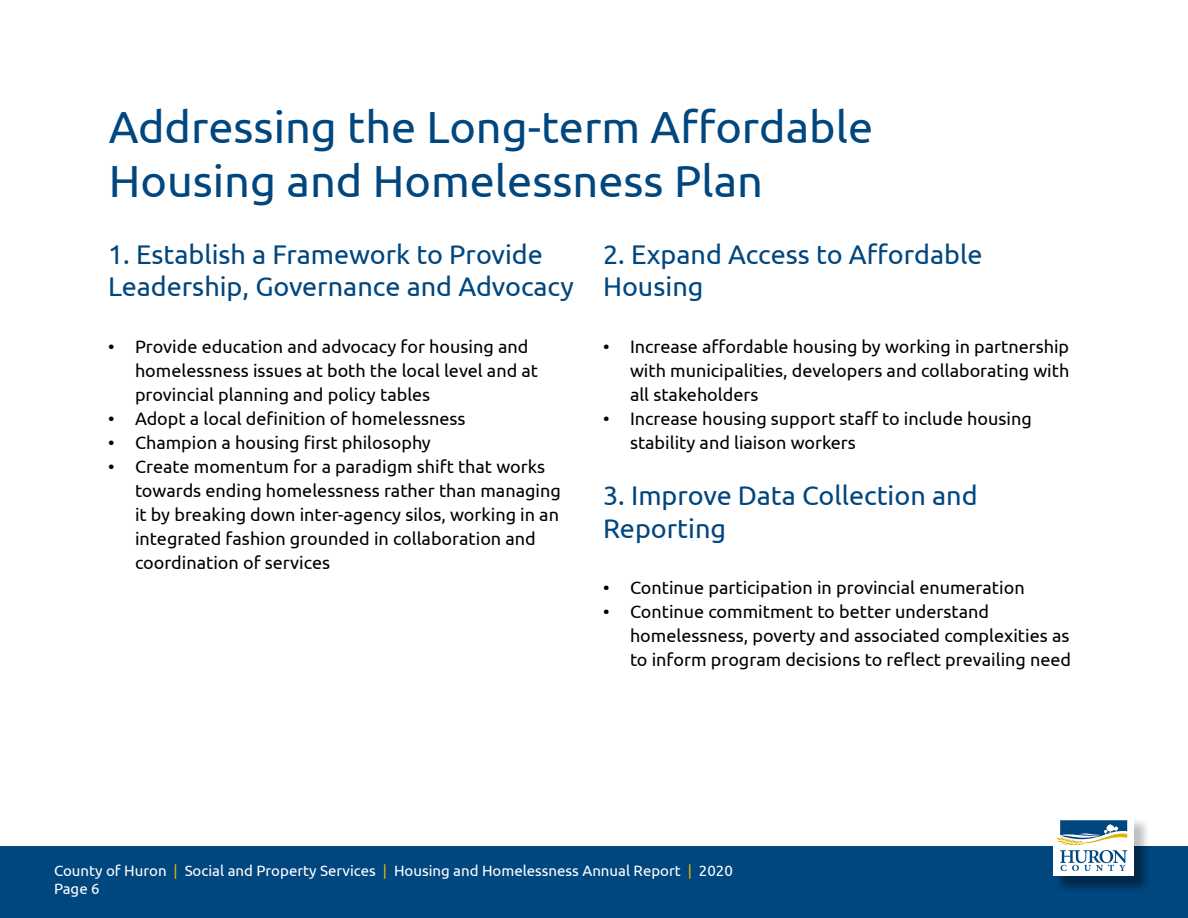
<style>
.page{position:relative;width:1188px;height:918px;background:#fff}
.page>*{position:absolute;margin:0;border:0;box-sizing:border-box;transform-origin:0 0}
.Heading_01{font:45px/54px "Ubuntu";color:#00467f}
.Heading_02{font:27px/32.4px "Ubuntu";color:#00467f}
.t1{font:18px/24px "Ubuntu";color:#000}
.t2{font:15px/18px "Ubuntu";color:#fff}
.s1{color:#deb407}
</style>
<div class="page">
<div style="left:0;top:846px;width:1188px;height:72px;background:#00467f"></div>
<div style="left:1055px;top:817px;width:96px;height:76px;background:#000;opacity:.25"></div>
<div style="left:1053px;top:815px;width:81px;height:61px;background:#fff"></div>
<svg style="left:1056px;top:820px;width:71px;height:51px"></svg>
<p class="Heading_01" style="left:109px;top:99px;width:766px">Addressing the Long-term Affordable<br>Housing and Homelessness Plan</p>
<p class="Heading_02" style="left:108px;top:237px;width:467px">1. Establish a Framework to Provide<br>Leadership, Governance and Advocacy</p>
<p class="t1" style="left:135px;top:334px;width:405px;text-indent:-27px">• Provide education and advocacy for housing and homelessness issues at both the local level and at provincial planning and policy tables</p>
<p class="t1" style="left:108px;top:406px;width:359px">• Adopt a local definition of homelessness</p>
<p class="t1" style="left:108px;top:430px;width:324px">• Champion a housing first philosophy</p>
<p class="t1" style="left:135px;top:454px;width:427px;text-indent:-27px">• Create momentum for a paradigm shift that works towards ending homelessness rather than managing it by breaking down inter-agency silos, working in an integrated fashion grounded in collaboration and coordination of services</p>
<p class="Heading_02" style="left:603px;top:237px;width:381px">2. Expand Access to Affordable<br>Housing</p>
<p class="t1" style="left:630px;top:334px;width:441px;text-align:justify;text-indent:-27px">• Increase affordable housing by working in partnership with municipalities, developers and collaborating with all stakeholders</p>
<p class="t1" style="left:630px;top:406px;width:403px;text-indent:-27px">• Increase housing support staff to include housing stability and liaison workers</p>
<p class="Heading_02" style="left:603px;top:479px;width:376px">3. Improve Data Collection and<br>Reporting</p>
<p class="t1" style="left:603px;top:575px;width:423px">• Continue participation in provincial enumeration</p>
<p class="t1" style="left:630px;top:599px;width:443px;text-indent:-27px">• Continue commitment to better understand homelessness, poverty and associated complexities as to inform program decisions to reflect prevailing need</p>
<p class="t2" style="left:54px;top:861px;width:680px">County of Huron <span class="s1">|</span> Social and Property Services <span class="s1">|</span> Housing and Homelessness Annual Report <span class="s1">|</span> 2020<br>Page 6</p>
</div>
